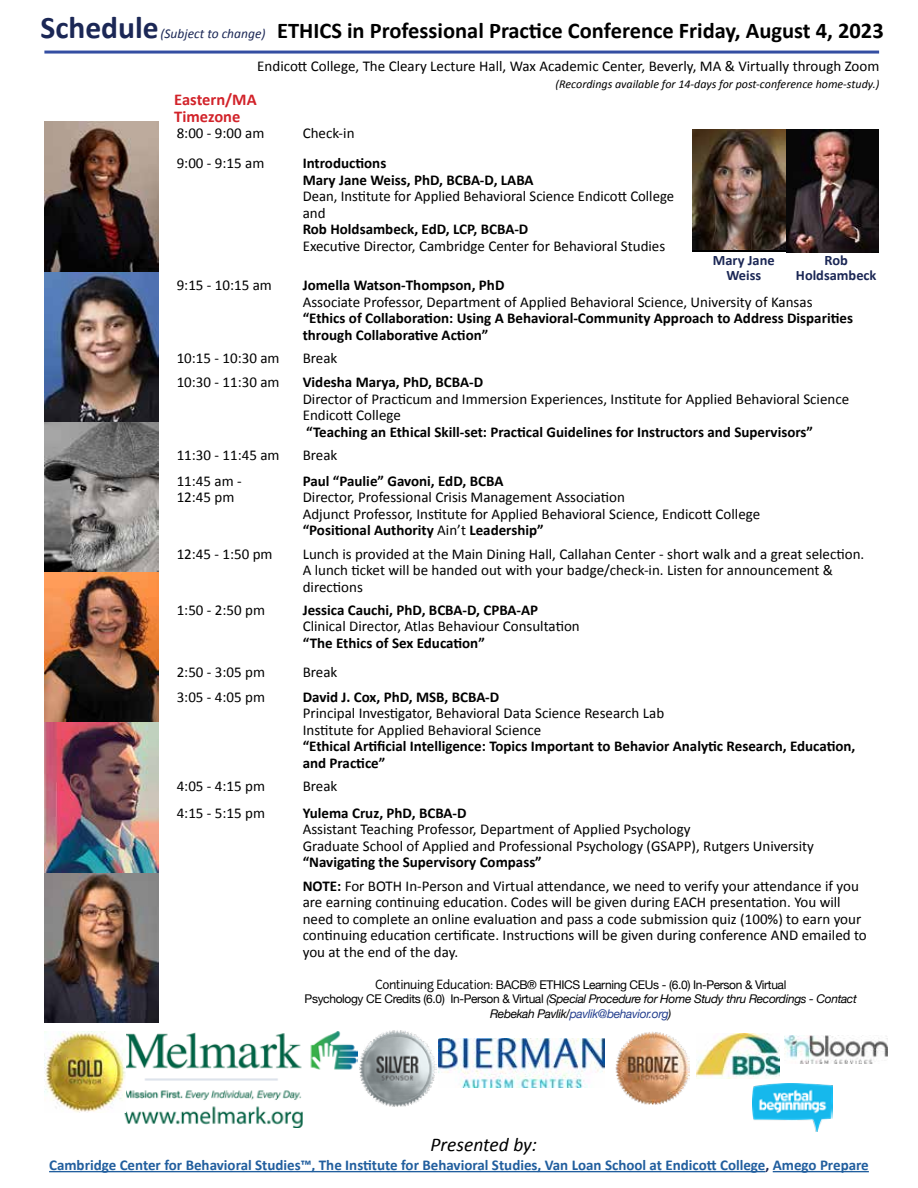
<style>
.page{position:relative;width:918px;height:1188px;background:#fff}
.page>*{position:absolute;margin:0;border:0;box-sizing:border-box;transform-origin:0 0}
.t1{font:700 31.5px "Calibri";color:#1b2755}
.t2{font:700 22.5px "Calibri";color:#000}
.t3{font:italic 19.5px "Calibri";color:#000}
.t4{font:700 16.5px/16.5px "Calibri";color:#d2232a}
.t5{font:15px/16.5px "Calibri";color:#000}
.t6{font:700 15px/16.5px "Calibri";color:#000}
.t7{font:700 15px "Calibri";color:#215e9e}
.t8{font:700 14.4px/14.4px "Calibri";color:#1b2755;text-align:center}
.t9{font:12px/14.4px "Helvetica Neue";letter-spacing:-.03em;color:#000;text-align:center}
.t10{font:italic 12px "Calibri";color:#000}
.s1{font-weight:400;font-style:italic;font-size:13.5px;color:#1b2755}
.s2{font-weight:700}
.s3{font-family:"Junction"}
.s4{font-family:"Times"}
.s5{font-style:italic}
.s6{font-style:italic;color:#25408f}
.s7{color:#1b2755}
</style>
<div class="page">
<hr style="left:44px;top:51px;width:835px;height:3px;background:#344ea2">
<hr style="left:49px;top:1171px;width:716px;height:1px;background:#215e9e">
<hr style="left:773px;top:1171px;width:96px;height:1px;background:#215e9e">
<div style="left:693px;top:130px;width:93px;height:122px;background:linear-gradient(to right,#000,#000)"></div>
<img style="left:693px;top:130px;width:93px;height:119px">
<img style="left:786px;top:130px;width:93px;height:122px">
<img style="left:124px;top:1031px;width:234px;height:97px">
<img style="left:44px;top:1031px;width:81px;height:81px">
<img style="left:44px;top:121px;width:114px;height:902px">
<img style="left:616px;top:1031px;width:73px;height:74px">
<img style="left:697px;top:1033px;width:83px;height:46px">
<img style="left:784px;top:1035px;width:103px;height:29px">
<img style="left:752px;top:1084px;width:81px;height:48px">
<img style="left:439px;top:1038px;width:165px;height:49px">
<img style="left:360px;top:1030px;width:77px;height:77px">
<h1 class="t1" style="left:40px;top:8px;width:120px">Schedule</h1>
<h2 class="t2" style="left:160px;top:17px;width:725px"><span class="s1">(Subject to change)</span> ETHICS in Professional Practice Conference Friday, August 4, 2023</h2>
<p class="t5" style="left:257px;top:58px;width:624px">Endicott College, The Cleary Lecture Hall, Wax Academic Center, Beverly, MA &amp; Virtually through Zoom</p>
<p class="t10" style="left:556px;top:76px;width:325px">(Recordings available for 14-days for post-conference home-study.)</p>
<p class="t4" style="left:174px;top:92px;width:84px">Eastern/MA<br>Timezone</p>
<p class="t5" style="left:177px;top:125px;width:89px">8:00 - 9:00 am</p>
<p class="t5" style="left:303px;top:125px;width:53px">Check-in</p>
<p class="t5" style="left:177px;top:155px;width:89px">9:00 - 9:15 am</p>
<p class="t6" style="left:303px;top:155px;width:232px">Introductions<br>Mary Jane Weiss, PhD, BCBA-D, LABA</p>
<p class="t5" style="left:303px;top:188px;width:373px">Dean, Institute for Applied Behavioral Science Endicott College and</p>
<p class="t6" style="left:303px;top:221px;width:227px">Rob Holdsambeck, EdD, LCP, BCBA-D</p>
<p class="t5" style="left:303px;top:237px;width:364px">Executive Director, Cambridge Center for Behavioral Studies</p>
<p class="t5" style="left:177px;top:277px;width:97px">9:15 - 10:15 am</p>
<p class="t6" style="left:303px;top:277px;width:203px">Jomella Watson-Thompson, PhD</p>
<p class="t5" style="left:303px;top:294px;width:511px">Associate Professor, Department of Applied Behavioral Science, University of Kansas</p>
<p class="t6" style="left:303px;top:310px;width:552px">“Ethics of Collaboration: Using A Behavioral-Community Approach to Address Disparities through Collaborative Action”</p>
<p class="t5" style="left:177px;top:350px;width:104px">10:15 - 10:30 am</p>
<p class="t5" style="left:303px;top:350px;width:36px">Break</p>
<p class="t5" style="left:177px;top:374px;width:104px">10:30 - 11:30 am</p>
<p class="t6" style="left:303px;top:374px;width:182px">Videsha Marya, PhD, BCBA-D</p>
<p class="t5" style="left:303px;top:391px;width:548px">Director of Practicum and Immersion Experiences, Institute for Applied Behavioral Science<br>Endicott College</p>
<p class="t6" style="left:306px;top:424px;width:508px">“Teaching an Ethical Skill-set: Practical Guidelines for Instructors and Supervisors”</p>
<p class="t5" style="left:177px;top:447px;width:104px">11:30 - 11:45 am</p>
<p class="t5" style="left:303px;top:447px;width:36px">Break</p>
<p class="t5" style="left:177px;top:473px;width:66px">11:45 am -<br>12:45 pm</p>
<p class="t6" style="left:303px;top:473px;width:202px">Paul “Paulie” Gavoni, EdD, BCBA</p>
<p class="t8" style="left:796px;top:253px;width:82px">Rob<br>Holdsambeck</p>
<p class="t8" style="left:713px;top:253px;width:63px">Mary Jane<br>Weiss</p>
<p class="t5" style="left:303px;top:489px;width:459px">Director, Professional Crisis Management Association<br>Adjunct Professor, Institute for Applied Behavioral Science, Endicott College <span class="s2">“Positional Authority</span> Ain’t <span class="s2">Leadership”</span></p>
<p class="t5" style="left:177px;top:545px;width:97px">12:45 - 1:50 pm</p>
<p class="t5" style="left:303px;top:545px;width:563px">Lunch is provided at the Main Dining Hall, Callahan Center - short walk and a great selection.<br>A lunch ticket will be handed out with your badge/check-in. Listen for announcement &amp; directions</p>
<p class="t5" style="left:177px;top:602px;width:90px">1:50 - 2:50 pm</p>
<p class="t6" style="left:303px;top:602px;width:237px">Jessica Cauchi, PhD, BCBA-D, CPBA-AP</p>
<p class="t5" style="left:303px;top:618px;width:279px">Clinical Director, Atlas Behaviour Consultation</p>
<p class="t6" style="left:303px;top:635px;width:184px">“The Ethics of Sex Education”</p>
<p class="t5" style="left:177px;top:664px;width:90px">2:50 - 3:05 pm</p>
<p class="t5" style="left:303px;top:664px;width:36px">Break</p>
<p class="t5" style="left:177px;top:689px;width:90px">3:05 - 4:05 pm</p>
<p class="t6" style="left:303px;top:689px;width:198px">David J. Cox, PhD, MSB, BCBA-D</p>
<p class="t5" style="left:303px;top:705px;width:363px">Principal Investigator, Behavioral Data Science Research Lab<br>Institute for Applied Behavioral Science</p>
<p class="t6" style="left:303px;top:738px;width:554px">“Ethical Artificial Intelligence: Topics Important to Behavior Analytic Research, Education, and Practice”</p>
<p class="t5" style="left:177px;top:778px;width:90px">4:05 - 4:15 pm</p>
<p class="t5" style="left:303px;top:778px;width:36px">Break</p>
<p class="t5" style="left:177px;top:805px;width:90px">4:15 - 5:15 pm</p>
<p class="t6" style="left:303px;top:805px;width:165px">Yulema Cruz, PhD, BCBA-D</p>
<p class="t5" style="left:303px;top:821px;width:513px">Assistant Teaching Professor, Department of Applied Psychology<br>Graduate School of Applied and Professional Psychology (GSAPP), Rutgers University</p>
<p class="t5" style="left:303px;top:851px;width:558px;line-height:23.2px"><span class="s2">“Navigating the Supervisory Compass”<br>NOTE:</span> For BOTH In-Person and Virtual attendance, we need to verify your attendance if you</p>
<p class="t5" style="left:303px;top:894px;width:566px">are earning continuing education. Codes will be given during EACH presentation. You will need to complete an online evaluation and pass a code submission quiz (100%) to earn your continuing education certificate. Instructions will be given during conference AND emailed to you at the end of the day.</p>
<p class="t9" style="left:305px;top:978px;width:554px"><span class="s3">Continuing Education</span><span class="s4">:</span> BACB® ETHICS Learning CEUs - (6.0) In-Person &amp; Virtual<br>Psychology CE Credits (6.0) In-Person &amp; Virtual <span class="s5">(Special Procedure for Home Study thru Recordings - Contact<br>Rebekah Pavlik/</span><span class="s6">pavlik@behavior.org</span><span class="s5">)</span></p>
<h3 class="t3" style="left:430px;top:1131px;width:108px">Presented by:</h3>
<p class="t7" style="left:49px;top:1156px;width:821px">Cambridge Center for Behavioral Studies™, The Institute for Behavioral Studies, Van Loan School at Endicott College<span class="s7">,</span> Amego Prepare</p>
</div>
